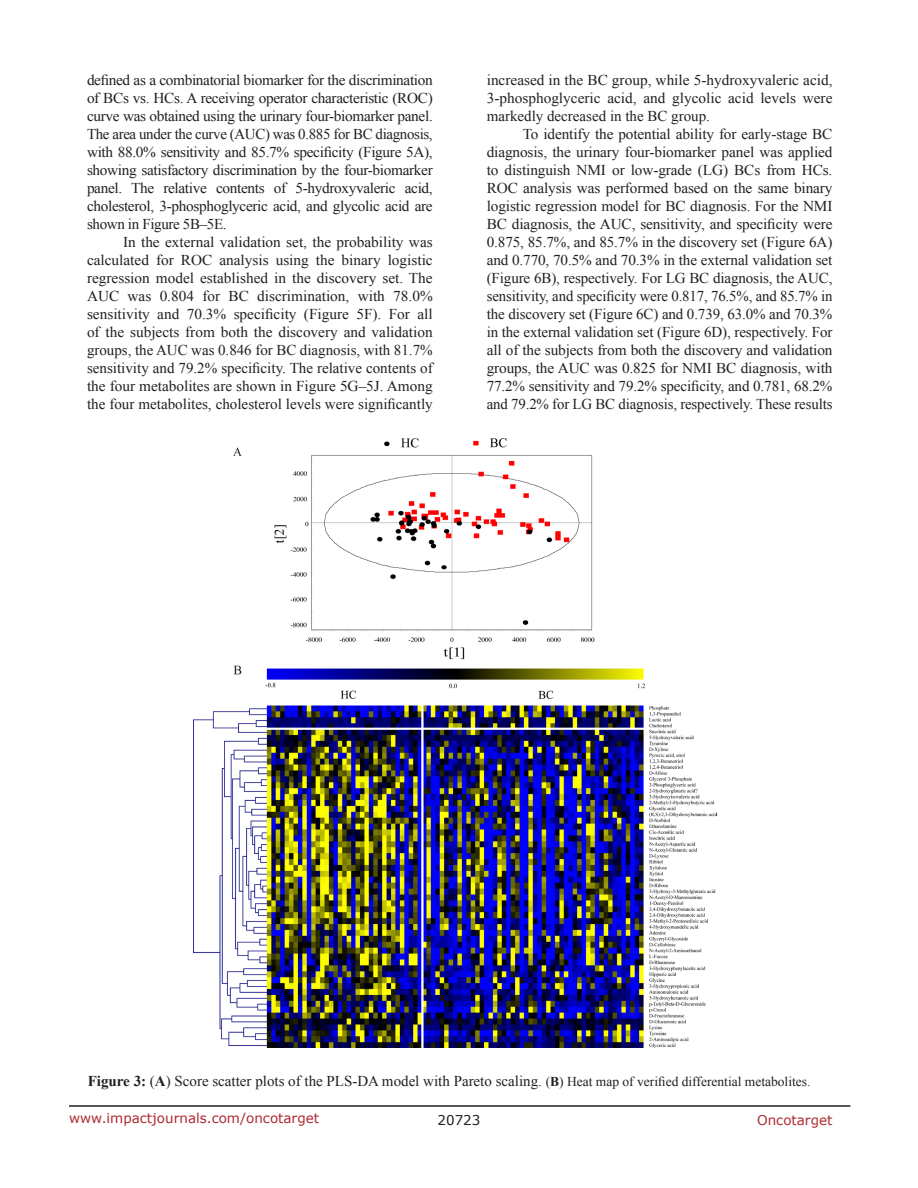
<style>
.page{position:relative;width:918px;height:1188px;background:#fff}
.page>*{position:absolute;margin:0;border:0;box-sizing:border-box;transform-origin:0 0}
.BodyText{font:15px/18px "Times New Roman";letter-spacing:-.005em;color:#231f20;text-align:justify}
.FigureText{font:15px "Times New Roman";color:#231f20}
.t1{font:13.5px "Verdana";color:#ac2b31}
.t2{font:13.5px "Verdana";color:#231f20}
.s1{font-weight:700}
.s2{font-size:13.5px}
.s3{font-weight:700;font-size:13.5px}
</style>
<div class="page">
<hr style="left:69px;top:1105px;width:781px;height:2px;background:#231f20">
<img style="left:194px;top:438px;width:523px;height:609px">
<p class="BodyText" style="left:87px;top:71px;width:347px">defined as a combinatorial biomarker for the discrimination of BCs vs. HCs. A receiving operator characteristic (ROC) curve was obtained using the urinary four-biomarker panel.<br>The area under the curve (AUC) was 0.885 for BC diagnosis, with 88.0% sensitivity and 85.7% specificity (Figure 5A), showing satisfactory discrimination by the four-biomarker panel. The relative contents of 5-hydroxyvaleric acid, cholesterol, 3-phosphoglyceric acid, and glycolic acid are shown in Figure 5B–5E.</p>
<p class="BodyText" style="left:87px;top:233px;width:347px;text-indent:36px">In the external validation set, the probability was calculated for ROC analysis using the binary logistic regression model established in the discovery set. The AUC was 0.804 for BC discrimination, with 78.0% sensitivity and 70.3% specificity (Figure 5F). For all of the subjects from both the discovery and validation groups, the AUC was 0.846 for BC diagnosis, with 81.7% sensitivity and 79.2% specificity. The relative contents of the four metabolites are shown in Figure 5G–5J. Among the four metabolites, cholesterol levels were significantly</p>
<p class="BodyText" style="left:487px;top:71px;width:347px">increased in the BC group, while 5-hydroxyvaleric acid, 3-phosphoglyceric acid, and glycolic acid levels were markedly decreased in the BC group.</p>
<p class="BodyText" style="left:487px;top:125px;width:347px;text-indent:36px">To identify the potential ability for early-stage BC diagnosis, the urinary four-biomarker panel was applied to distinguish NMI or low-grade (LG) BCs from HCs.<br>ROC analysis was performed based on the same binary logistic regression model for BC diagnosis. For the NMI BC diagnosis, the AUC, sensitivity, and specificity were 0.875, 85.7%, and 85.7% in the discovery set (Figure 6A) and 0.770, 70.5% and 70.3% in the external validation set (Figure 6B), respectively. For LG BC diagnosis, the AUC, sensitivity, and specificity were 0.817, 76.5%, and 85.7% in the discovery set (Figure 6C) and 0.739, 63.0% and 70.3% in the external validation set (Figure 6D), respectively. For all of the subjects from both the discovery and validation groups, the AUC was 0.825 for NMI BC diagnosis, with 77.2% sensitivity and 79.2% specificity, and 0.781, 68.2% and 79.2% for LG BC diagnosis, respectively. These results</p>
<p class="FigureText" style="left:88px;top:1071px;width:724px"><span class="s1">Figure 3:</span> (<span class="s1">A</span>) Score scatter plots of the PLS-DA model with Pareto scaling. <span class="s2">(</span><span class="s3">B</span><span class="s2">) Heat map of verified differential metabolites.</span></p>
<p class="t1" style="left:69px;top:1109px;width:252px">www.impactjournals.com/oncotarget</p>
<p class="t2" style="left:438px;top:1111px;width:44px">20723</p>
<p class="t1" style="left:757px;top:1111px;width:77px">Oncotarget</p>
</div>
